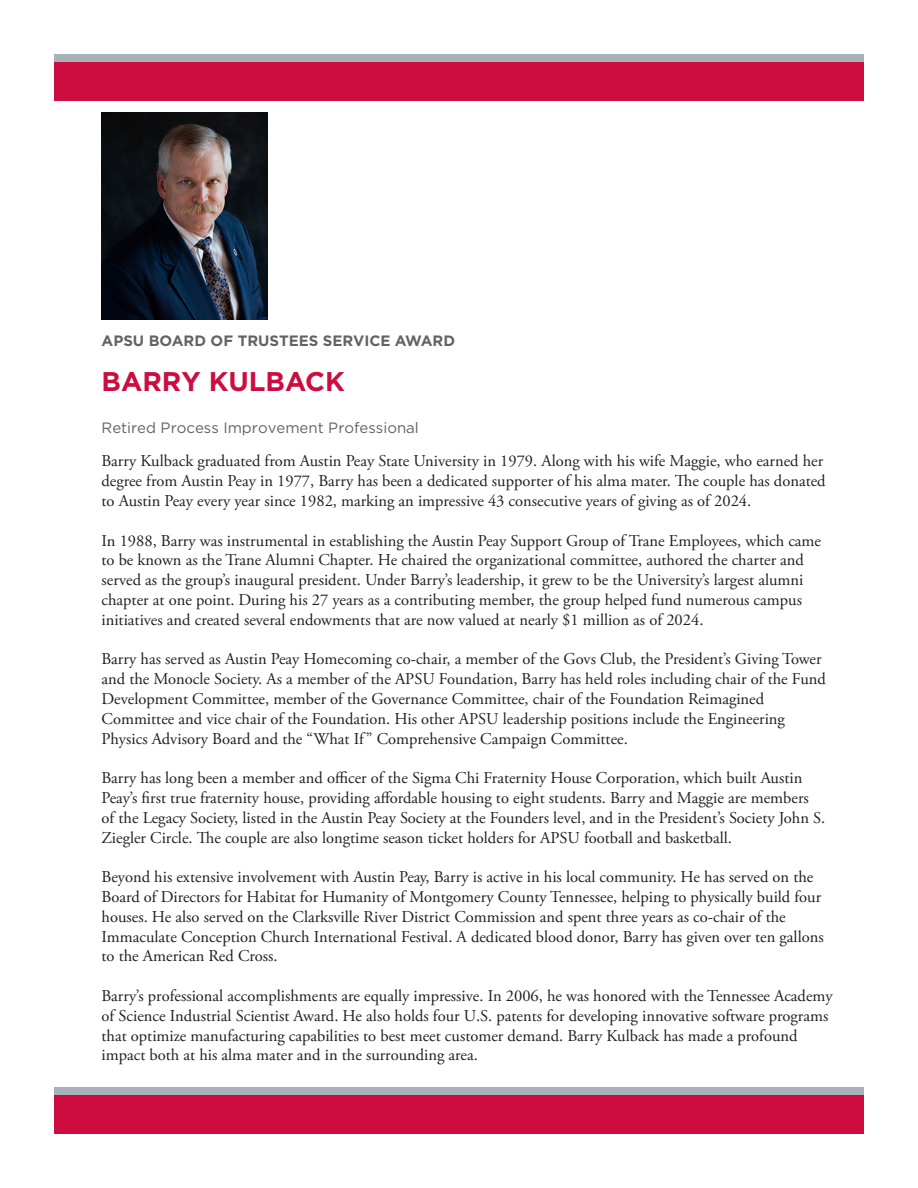
<style>
.page{position:relative;width:918px;height:1188px;background:#fff}
.page>*{position:absolute;margin:0;border:0;box-sizing:border-box;transform-origin:0 0}
.t1{font:700 27px "Gotham";color:#cd0d40}
.t2{font:16.5px/19.8px "Adobe Garamond Pro";color:#231f20}
.t3{font:15px "Gotham";color:#636366}
.t4{font:700 15px "Gotham";color:#636366}
</style>
<div class="page">
<img style="left:102px;top:112px;width:165px;height:208px">
<div style="left:54px;top:1087px;width:810px;height:9px;background:#a8b1b7"></div>
<div style="left:54px;top:1096px;width:810px;height:38px;background:#cd0d40"></div>
<div style="left:54px;top:54px;width:810px;height:9px;background:#a8b1b7"></div>
<div style="left:54px;top:63px;width:810px;height:38px;background:#cd0d40"></div>
<p class="t4" style="left:102px;top:330px;width:355px">APSU BOARD OF TRUSTEES SERVICE AWARD</p>
<p class="t1" style="left:102px;top:363px;width:245px">BARRY KULBACK</p>
<p class="t3" style="left:102px;top:418px;width:319px">Retired Process Improvement Professional</p>
<p class="t2" style="left:102px;top:452px;width:726px">Barry Kulback graduated from Austin Peay State University in 1979. Along with his wife Maggie, who earned her degree from Austin Peay in 1977, Barry has been a dedicated supporter of his alma mater. The couple has donated to Austin Peay every year since 1982, marking an impressive 43 consecutive years of giving as of 2024.</p>
<p class="t2" style="left:102px;top:531px;width:721px">In 1988, Barry was instrumental in establishing the Austin Peay Support Group of Trane Employees, which came to be known as the Trane Alumni Chapter. He chaired the organizational committee, authored the charter and served as the group’s inaugural president. Under Barry’s leadership, it grew to be the University’s largest alumni chapter at one point. During his 27 years as a contributing member, the group helped fund numerous campus initiatives and created several endowments that are now valued at nearly $1 million as of 2024.</p>
<p class="t2" style="left:102px;top:650px;width:726px">Barry has served as Austin Peay Homecoming co-chair, a member of the Govs Club, the President’s Giving Tower and the Monocle Society. As a member of the APSU Foundation, Barry has held roles including chair of the Fund Development Committee, member of the Governance Committee, chair of the Foundation Reimagined Committee and vice chair of the Foundation. His other APSU leadership positions include the Engineering Physics Advisory Board and the “What If” Comprehensive Campaign Committee.</p>
<p class="t2" style="left:102px;top:769px;width:725px">Barry has long been a member and officer of the Sigma Chi Fraternity House Corporation, which built Austin Peay’s first true fraternity house, providing affordable housing to eight students. Barry and Maggie are members of the Legacy Society, listed in the Austin Peay Society at the Founders level, and in the President’s Society John S.<br>Ziegler Circle. The couple are also longtime season ticket holders for APSU football and basketball.</p>
<p class="t2" style="left:102px;top:868px;width:724px">Beyond his extensive involvement with Austin Peay, Barry is active in his local community. He has served on the Board of Directors for Habitat for Humanity of Montgomery County Tennessee, helping to physically build four houses. He also served on the Clarksville River District Commission and spent three years as co-chair of the Immaculate Conception Church International Festival. A dedicated blood donor, Barry has given over ten gallons to the American Red Cross.</p>
<p class="t2" style="left:102px;top:986px;width:733px">Barry’s professional accomplishments are equally impressive. In 2006, he was honored with the Tennessee Academy of Science Industrial Scientist Award. He also holds four U.S. patents for developing innovative software programs that optimize manufacturing capabilities to best meet customer demand. Barry Kulback has made a profound impact both at his alma mater and in the surrounding area.</p>
</div>
